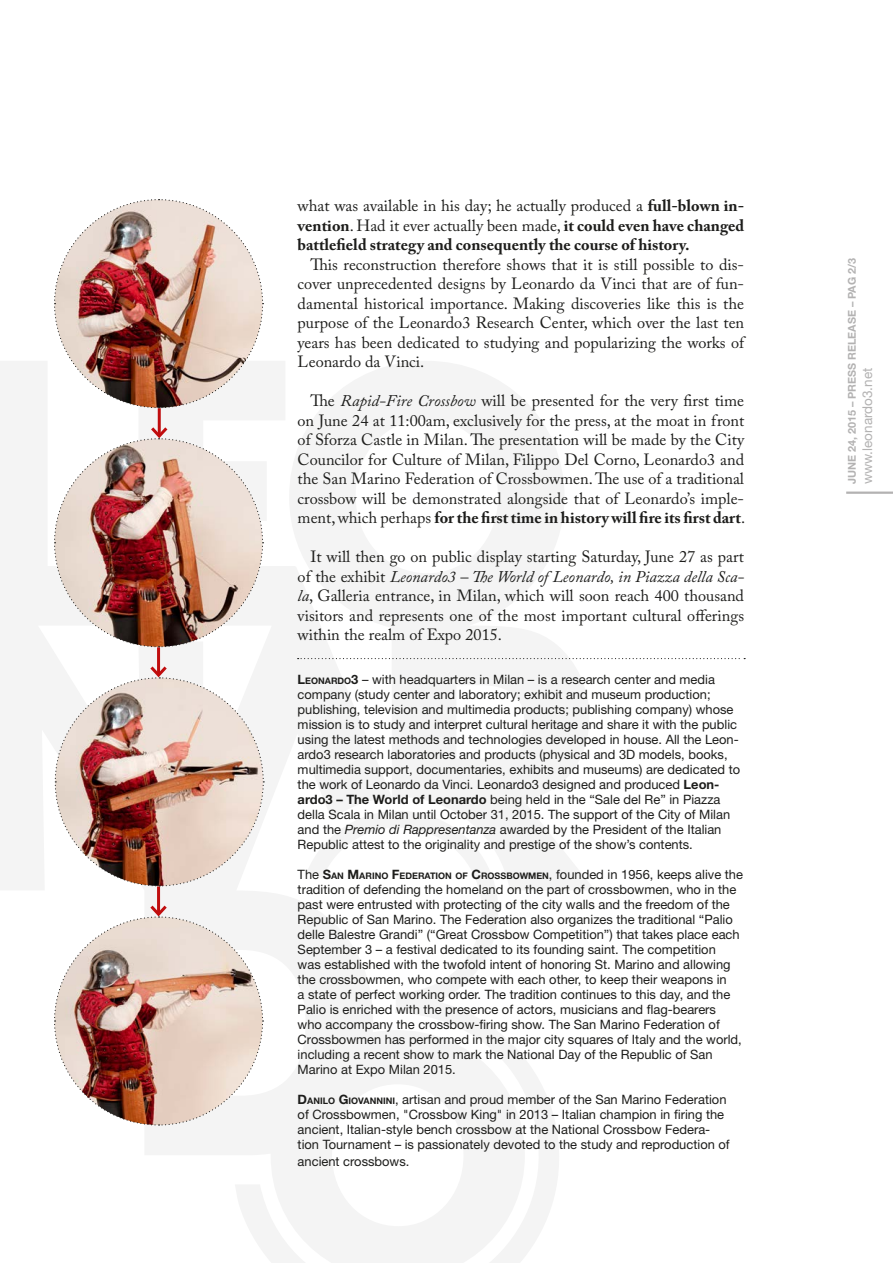
<style>
.page{position:relative;width:893px;height:1263px;background:#fff}
.page>*{position:absolute;margin:0;border:0;box-sizing:border-box;transform-origin:0 0}
.t1{font:16.2px/19.5px "Adobe Caslon Pro";color:#1d1d1b;text-align:justify}
.t2{font:700 16.2px/19.5px "Adobe Caslon Pro";color:#1d1d1b;text-align:justify}
.t3{font:13.5px "Helvetica Neue LT";color:#b3b2b2}
.t4{font:12.9px/15px "Helvetica Neue LT";color:#1d1d1b}
.t5{font:700 10.8px "Helvetica Neue LT";color:#b3b2b2}
.s1{font-weight:400}
.s2{font-style:italic}
.s3{font-weight:700}
.s4{font-weight:700;font-size:9px}
</style>
<div class="page">
<svg style="left:0;top:361px;width:595px;height:902px"></svg>
<hr style="left:158px;top:408px;width:3px;height:28px;background:#c00d0e">
<hr style="left:157px;top:886px;width:3px;height:28px;background:#c00d0e">
<hr style="left:157px;top:647px;width:3px;height:28px;background:#c00d0e">
<img style="left:53px;top:199px;width:211px;height:210px">
<img style="left:53px;top:902px;width:211px;height:224px">
<img style="left:54px;top:663px;width:210px;height:224px">
<img style="left:53px;top:424px;width:211px;height:224px">
<hr style="left:846px;top:491px;width:47px;height:3px;background:#b3b2b2">
<svg style="left:298px;top:658px;width:447px;height:1px"></svg>
<p class="t2" style="left:298px;top:196px;width:448px"><span class="s1">what was available in his day; he actually produced a</span> full-blown in&shy;vention<span class="s1">. Had it ever actually been made,</span> it could even have changed battlefield strategy and consequently the course of history.</p>
<p class="t1" style="left:298px;top:254px;width:448px;text-indent:13px">This reconstruction therefore shows that it is still possible to dis&shy;cover unprecedented designs by Leonardo da Vinci that are of fun&shy;damental historical importance. Making discoveries like this is the purpose of the Leonardo3 Research Center, which over the last ten years has been dedicated to studying and popularizing the works of Leonardo da Vinci.</p>
<p class="t1" style="left:298px;top:391px;width:449px;text-indent:13px">The <span class="s2">Rapid-Fire Crossbow</span> will be presented for the very first time on June 24 at 11:00am, exclusively for the press, at the moat in front of Sforza Castle in Milan. The presentation will be made by the City Councilor for Culture of Milan, Filippo Del Corno, Leonardo3 and the San Marino Federation of Crossbowmen. The use of a traditional crossbow will be demonstrated alongside that of Leonardo’s imple&shy;ment, which perhaps <span class="s3">for the first time in history will fire its first dart</span>.</p>
<p class="t1" style="left:298px;top:547px;width:448px;text-indent:13px">It will then go on public display starting Saturday, June 27 as part of the exhibit <span class="s2">Leonardo3 – The World of Leonardo, in Piazza della Sca&shy;la</span>, Galleria entrance, in Milan, which will soon reach 400 thousand visitors and represents one of the most important cultural offerings within the realm of Expo 2015.</p>
<p class="t4" style="left:298px;top:672px;width:444px"><span class="s3">L</span><span class="s4">EONARDO</span><span class="s3">3</span> – with headquarters in Milan – is a research center and media company (study center and laboratory; exhibit and museum production; publishing, television and multimedia products; publishing company) whose mission is to study and interpret cultural heritage and share it with the public using the latest methods and technologies developed in house. All the Leon&shy;ardo3 research laboratories and products (physical and 3D models, books, multimedia support, documentaries, exhibits and museums) are dedicated to the work of Leonardo da Vinci. Leonardo3 designed and produced <span class="s3">Leon&shy;ardo3 – The World of Leonardo</span> being held in the “Sale del Re” in Piazza della Scala in Milan until October 31, 2015. The support of the City of Milan and the <span class="s2">Premio di Rappresentanza</span> awarded by the President of the Italian Republic attest to the originality and prestige of the show’s contents.</p>
<p class="t4" style="left:298px;top:867px;width:447px">The <span class="s3">S</span><span class="s4">AN</span> <span class="s3">M</span><span class="s4">ARINO</span> <span class="s3">F</span><span class="s4">EDERATION OF</span> <span class="s3">C</span><span class="s4">ROSSBOWMEN</span>, founded in 1956, keeps alive the tradition of defending the homeland on the part of crossbowmen, who in the past were entrusted with protecting of the city walls and the freedom of the Republic of San Marino. The Federation also organizes the traditional “Palio delle Balestre Grandi” (“Great Crossbow Competition”) that takes place each September 3 – a festival dedicated to its founding saint. The competition<br>was established with the twofold intent of honoring St. Marino and allowing the crossbowmen, who compete with each other, to keep their weapons in<br>a state of perfect working order. The tradition continues to this day, and the Palio is enriched with the presence of actors, musicians and flag-bearers who accompany the crossbow-firing show. The San Marino Federation of Crossbowmen has performed in the major city squares of Italy and the world, including a recent show to mark the National Day of the Republic of San Marino at Expo Milan 2015.</p>
<p class="t4" style="left:298px;top:1092px;width:434px"><span class="s3">D</span><span class="s4">ANILO</span> <span class="s3">G</span><span class="s4">IOVANNINI</span>, artisan and proud member of the San Marino Federation of Crossbowmen, "Crossbow King" in 2013 – Italian champion in firing the ancient, Italian-style bench crossbow at the National Crossbow Federa&shy;tion Tournament – is passionately devoted to the study and reproduction of</p>
<p class="t4" style="left:298px;top:1153px;width:113px">ancient crossbows.</p>
<p class="t5" style="left:845px;top:484px;width:228px;rotate:-90deg">june 24, 2015 – Press Release – pag 2/3</p>
<p class="t3" style="left:859px;top:484px;width:118px;rotate:-90deg">www.leonardo3.net</p>
</div>
